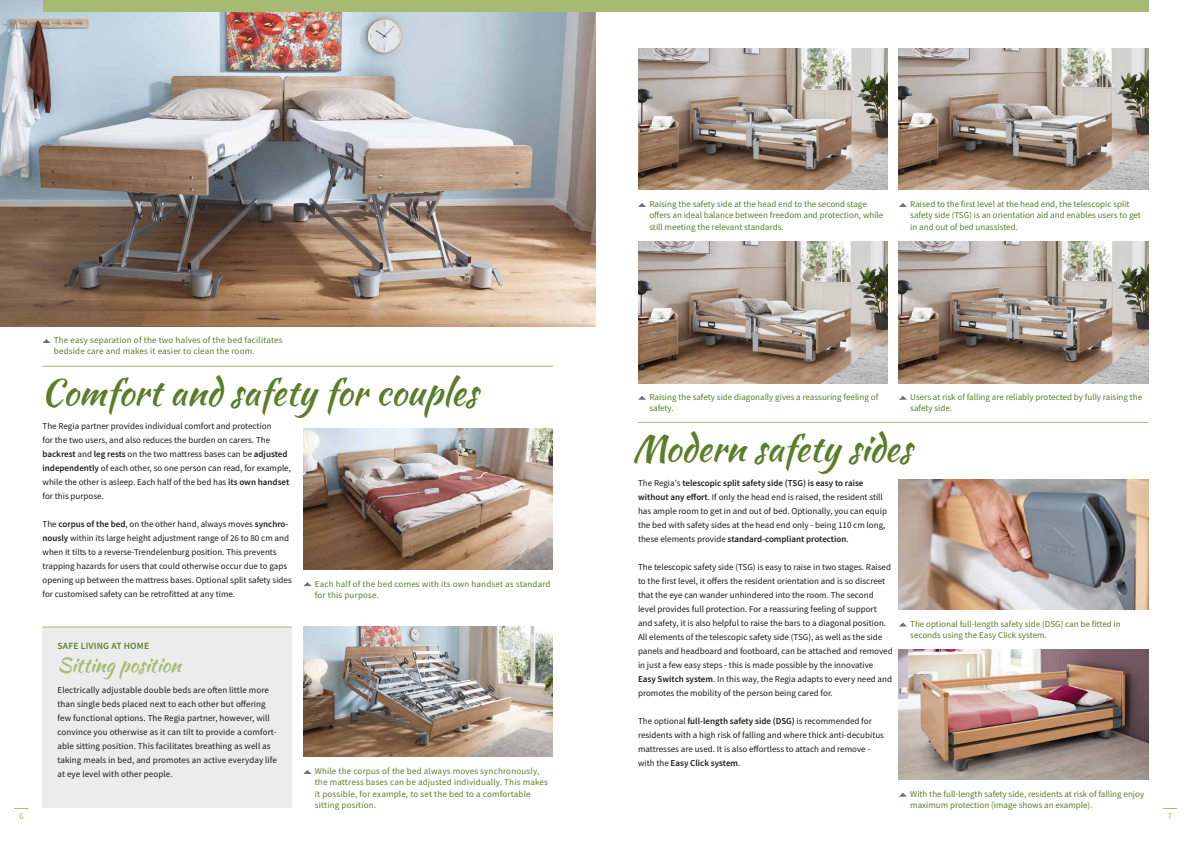
<style>
.page{position:relative;width:1191px;height:842px;background:#fff}
.page>*{position:absolute;margin:0;border:0;box-sizing:border-box;transform-origin:0 0}
.t1{font:36px "Kaushan Script";color:#5b7d2a}
.t2{font:20px "Kaushan Script";color:#a7ba71}
.t3{font:600 9.5px "Source Sans Pro";letter-spacing:.02em;color:#5b7d2a}
.t4{font:9.5px "Source Sans Pro";color:#a7ba71}
.t5{font:9px/14px "Source Sans Pro";color:#1a1a18}
.t6{font:9px/11.3px "Source Sans Pro";color:#5b7d2a}
.t7{font:9px/11.3px "Source Sans Pro";letter-spacing:.02em;color:#5b7d2a}
.t8{font:9px "Source Sans Pro";color:#a7ba71}
.s1{font-weight:600}
</style>
<div class="page">
<svg style="left:1162px;top:808px;width:14px;height:1px"></svg>
<svg style="left:14px;top:808px;width:14px;height:1px"></svg>
<img style="left:0;top:0;width:595px;height:326px">
<img style="left:303px;top:626px;width:250px;height:131px">
<img style="left:303px;top:428px;width:250px;height:142px">
<div style="left:42px;top:627px;width:250px;height:181px;background:#ececec"></div>
<hr style="left:42px;top:626px;width:250px;height:1px;background:#a7ba71">
<div style="left:43px;top:0;width:1105px;height:11px;background:#a7ba71"></div>
<hr style="left:638px;top:422px;width:510px;height:1px;background:#a7ba71">
<img style="left:899px;top:48px;width:249px;height:142px">
<img style="left:638px;top:48px;width:249px;height:142px">
<img style="left:638px;top:242px;width:249px;height:141px">
<img style="left:899px;top:242px;width:249px;height:141px">
<svg style="left:899px;top:203px;width:8px;height:4px"></svg>
<svg style="left:638px;top:203px;width:8px;height:4px"></svg>
<svg style="left:638px;top:396px;width:8px;height:4px"></svg>
<svg style="left:899px;top:396px;width:8px;height:4px"></svg>
<svg style="left:899px;top:622px;width:8px;height:4px"></svg>
<svg style="left:899px;top:793px;width:8px;height:4px"></svg>
<hr style="left:43px;top:366px;width:510px;height:1px;background:#a7ba71">
<svg style="left:43px;top:339px;width:8px;height:4px"></svg>
<svg style="left:303px;top:582px;width:8px;height:4px"></svg>
<svg style="left:303px;top:770px;width:8px;height:4px"></svg>
<img style="left:899px;top:479px;width:249px;height:130px">
<img style="left:899px;top:649px;width:249px;height:131px">
<p class="t7" style="left:54px;top:334px;width:230px">The easy separation of the two halves of the bed facilitates bedside care and makes it easier to clean the room.</p>
<h1 class="t1" style="left:41px;top:366px;width:438px">Comfort and safety for couples</h1>
<p class="t5" style="left:43px;top:419px;width:250px">The Regia partner provides individual comfort and protection<br>for the two users, and also reduces the burden on carers. The <span class="s1">backrest</span> and <span class="s1">leg rests</span> on the two mattress bases can be <span class="s1">adjusted independently</span> of each other, so one person can read, for example, while the other is asleep. Each half of the bed has <span class="s1">its own handset </span>for this purpose.</p>
<p class="t5" style="left:43px;top:517px;width:251px">The <span class="s1">corpus of the bed</span>, on the other hand, always moves <span class="s1">synchro&shy;nously</span> within its large height adjustment range of 26 to 80 cm and when it tilts to a reverse-Trendelenburg position. This prevents trapping hazards for users that could otherwise occur due to gaps opening up between the mattress bases. Optional split safety sides for customised safety can be retrofitted at any time.</p>
<p class="t7" style="left:315px;top:578px;width:237px">Each half of the bed comes with its own handset as standard for this purpose.</p>
<p class="t3" style="left:57px;top:640px;width:93px">SAFE LIVING AT HOME</p>
<h2 class="t2" style="left:57px;top:650px;width:125px">Sitting position</h2>
<p class="t5" style="left:57px;top:683px;width:221px">Electrically adjustable double beds are often little more than single beds placed next to each other but offering few functional options. The Regia partner, however, will convince you otherwise as it can tilt to provide a comfort&shy;able sitting position. This facilitates breathing as well as taking meals in bed, and promotes an active everyday life at eye level with other people.</p>
<p class="t7" style="left:315px;top:765px;width:235px">While the corpus of the bed always moves synchronously, the mattress bases can be adjusted individually. This makes it possible, for example, to set the bed to a comfortable sitting position.</p>
<p class="t6" style="left:649px;top:198px;width:235px">Raising the safety side at the head end to the second stage offers an ideal balance between freedom and protection, while still meeting the relevant standards.</p>
<p class="t6" style="left:910px;top:198px;width:232px">Raised to the first level at the head end, the telescopic split safety side (TSG) is an orientation aid and enables users to get in and out of bed unassisted.</p>
<p class="t6" style="left:649px;top:391px;width:230px">Raising the safety side diagonally gives a reassuring feeling of safety.</p>
<p class="t6" style="left:910px;top:391px;width:233px">Users at risk of falling are reliably protected by fully raising the safety side.</p>
<h1 class="t1" style="left:632px;top:422px;width:281px">Modern safety sides</h1>
<p class="t5" style="left:638px;top:476px;width:250px">The Regia's <span class="s1">telescopic split safety side (TSG) is easy to raise without any effort</span>. If only the head end is raised, the resident still has ample room to get in and out of bed. Optionally, you can equip the bed with safety sides at the head end only - being 110 cm long, these elements provide <span class="s1">standard-compliant protection</span>.</p>
<p class="t5" style="left:638px;top:560px;width:256px">The telescopic safety side (TSG) is easy to raise in two stages. Raised to the first level, it offers the resident orientation and is so discreet that the eye can wander unhindered into the room. The second level provides full protection. For a reassuring feeling of support and safety, it is also helpful to raise the bars to a diagonal position.<br>All elements of the telescopic safety side (TSG), as well as the side panels and headboard and footboard, can be attached and removed in just a few easy steps - this is made possible by the innovative <span class="s1">Easy Switch system</span>. In this way, the Regia adapts to every need and promotes the mobility of the person being cared for.</p>
<p class="t5" style="left:638px;top:714px;width:247px">The optional <span class="s1">full-length safety side (DSG)</span> is recommended for residents with a high risk of falling and where thick anti-decubitus mattresses are used. It is also effortless to attach and remove - with the <span class="s1">Easy Click system</span>.</p>
<p class="t6" style="left:910px;top:618px;width:212px">The optional full-length safety side (DSG) can be fitted in seconds using the Easy Click system.</p>
<p class="t6" style="left:910px;top:788px;width:235px">With the full-length safety side, residents at risk of falling enjoy maximum protection (image shows an example).</p>
<p class="t8" style="left:19px;top:811px;width:6px">6</p>
<p class="t4" style="left:1167px;top:810px;width:6px">7</p>
</div>
